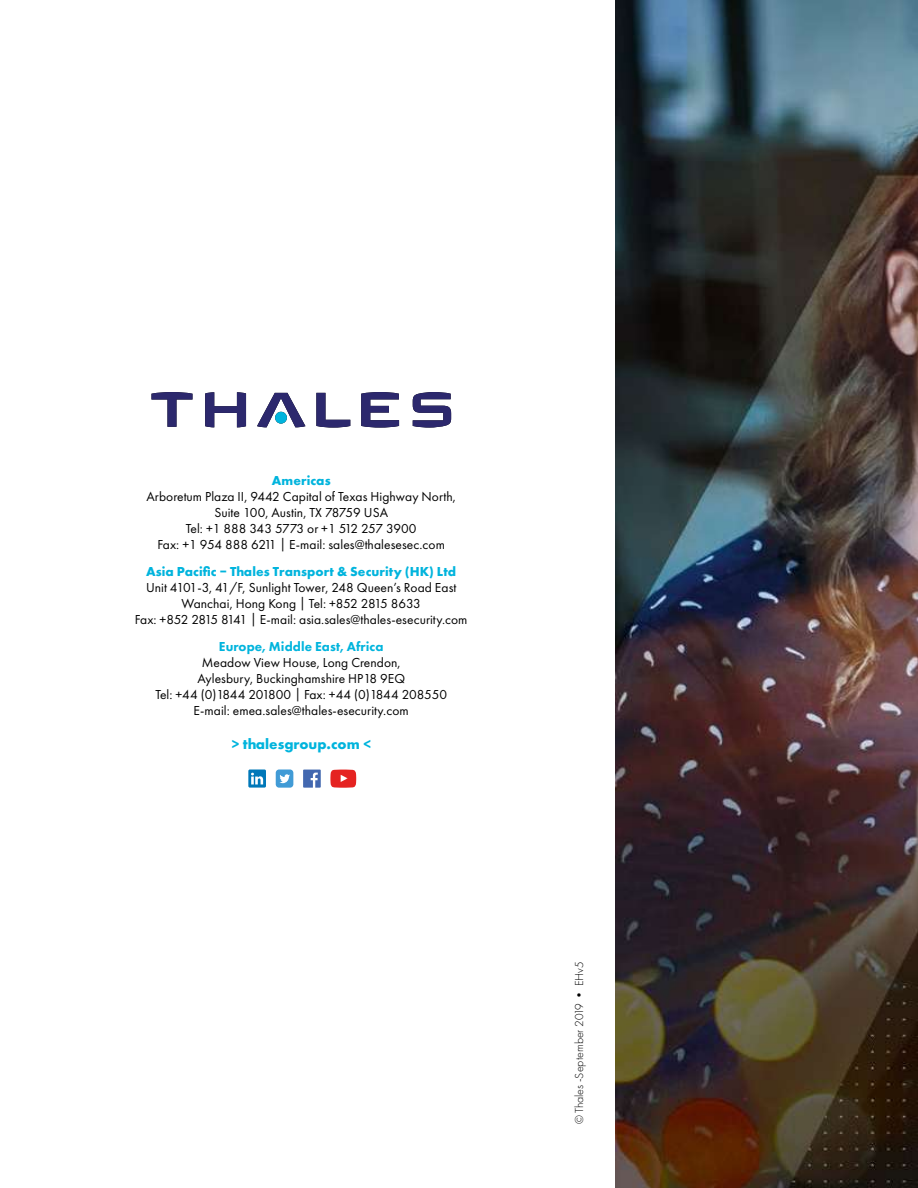
<style>
.page{position:relative;width:918px;height:1188px;background:#fff}
.page>*{position:absolute;margin:0;border:0;box-sizing:border-box;transform-origin:0 0}
.t1{font:700 15px "Futura PT";color:#00b4dd}
.t2{font:13.5px/16.2px "Futura PT";letter-spacing:.005em;color:#000;text-align:center}
.t3{font:700 13.5px "Futura PT";letter-spacing:.005em;color:#00b4dd}
.t4{font:800 13.5px "Futura PT";letter-spacing:.005em;color:#00b4dd}
.t5{font:300 12px "Futura PT";color:#000}
</style>
<div class="page">
<svg style="left:413px;top:392px;width:38px;height:36px"></svg>
<svg style="left:361px;top:392px;width:38px;height:36px"></svg>
<svg style="left:316px;top:393px;width:34px;height:35px"></svg>
<svg style="left:257px;top:393px;width:48px;height:34px"></svg>
<div style="left:275px;top:412px;width:12px;height:12px;background:#00b4dd;border-radius:50%"></div>
<svg style="left:205px;top:392px;width:41px;height:35px"></svg>
<svg style="left:151px;top:392px;width:41px;height:35px"></svg>
<svg style="left:248px;top:770px;width:18px;height:18px"></svg>
<svg style="left:276px;top:770px;width:17px;height:18px"></svg>
<svg style="left:303px;top:770px;width:18px;height:18px"></svg>
<svg style="left:330px;top:770px;width:26px;height:18px"></svg>
<img style="left:616px;top:0;width:302px;height:1188px">
<p class="t3" style="left:272px;top:471px;width:60px">Americas</p>
<p class="t2" style="left:147px;top:488px;width:311px">Arboretum Plaza II, 9442 Capital of Texas Highway North, Suite 100, Austin, TX 78759 USA<br>Tel: +1 888 343 5773 or +1 512 257 3900<br>Fax: +1 954 888 6211 | E-mail: sales@thalesesec.com</p>
<p class="t3" style="left:146px;top:562px;width:311px">Asia Pacific – Thales Transport &amp; Security (HK) Ltd</p>
<p class="t2" style="left:135px;top:579px;width:334px">Unit 4101-3, 41/F, Sunlight Tower, 248 Queen’s Road East<br>Wanchai, Hong Kong | Tel: +852 2815 8633<br>Fax: +852 2815 8141 | E-mail: asia.sales@thales-esecurity.com</p>
<p class="t4" style="left:219px;top:638px;width:166px">Europe, Middle East, Africa</p>
<p class="t2" style="left:155px;top:654px;width:293px">Meadow View House, Long Crendon,<br>Aylesbury, Buckinghamshire HP18 9EQ<br>Tel: +44 (0)1844 201800 | Fax: +44 (0)1844 208550<br>E-mail: emea.sales@thales-esecurity.com</p>
<p class="t1" style="left:232px;top:734px;width:141px">&gt; thalesgroup.com &lt;</p>
<p class="t5" style="left:573px;top:1124px;width:164px;rotate:-90deg">© Thales -September 2019 • EHv5</p>
</div>
